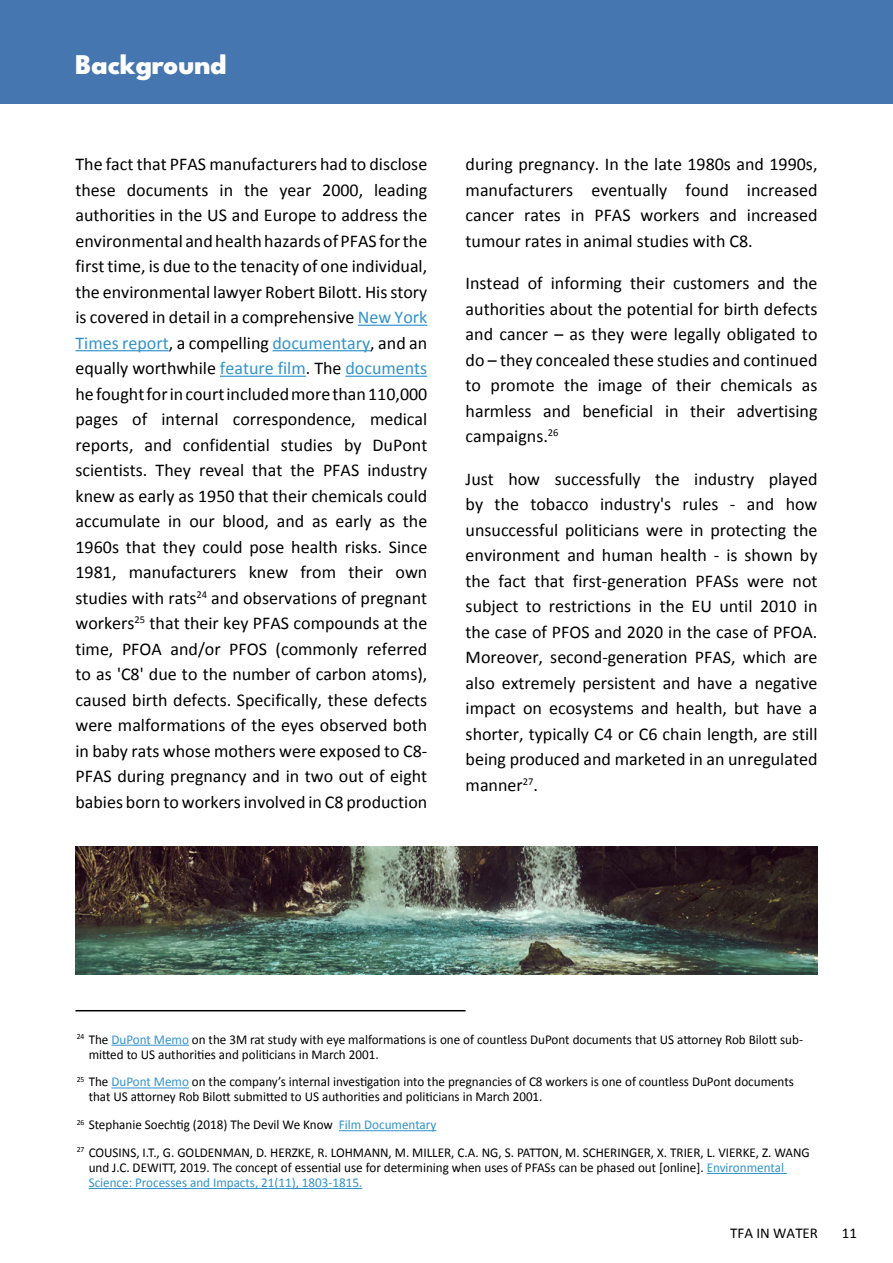
<style>
.page{position:relative;width:893px;height:1263px;background:#fff}
.page>*{position:absolute;margin:0;border:0;box-sizing:border-box;transform-origin:0 0}
.t1{font:800 28.5px "League Spartan";color:#fff}
.t2{font:18px/25.5px "Calibri";color:#000;text-align:justify}
.t3{font:15px "Calibri";color:#000}
.t4{font:13.5px/15px "Calibri";color:#000}
.s1{color:#3193cc}
</style>
<div class="page">
<div style="left:0;top:0;width:893px;height:103px;background:#4676af"></div>
<hr style="left:358px;top:325px;width:69px;height:1px;background:#3193cc">
<hr style="left:75px;top:350px;width:94px;height:1px;background:#3193cc">
<hr style="left:272px;top:350px;width:98px;height:1px;background:#3193cc">
<hr style="left:220px;top:376px;width:86px;height:1px;background:#3193cc">
<hr style="left:345px;top:376px;width:82px;height:1px;background:#3193cc">
<hr style="left:75px;top:1010px;width:391px;height:1px;background:#000">
<hr style="left:111px;top:1045px;width:78px;height:1px;background:#3193cc">
<hr style="left:111px;top:1087px;width:78px;height:1px;background:#3193cc">
<hr style="left:339px;top:1130px;width:97px;height:1px;background:#3193cc">
<hr style="left:707px;top:1173px;width:80px;height:1px;background:#3193cc">
<hr style="left:89px;top:1188px;width:273px;height:1px;background:#3193cc">
<img style="left:75px;top:846px;width:742px;height:128px">
<h1 class="t1" style="left:75px;top:42px;width:153px">Background</h1>
<p class="t2" style="left:75px;top:151px;width:353px">The fact that PFAS manufacturers had to disclose these documents in the year 2000, leading authorities in the US and Europe to address the environmental and health hazards of PFAS for the first time, is due to the tenacity of one individual, the environmental lawyer Robert Bilott. His story is covered in detail in a comprehensive <span class="s1">New York Times report</span>, a compelling <span class="s1">documentary</span>, and an equally worthwhile <span class="s1">feature film</span>. The <span class="s1">documents </span>he fought for in court included more than 110,000 pages of internal correspondence, medical reports, and confidential studies by DuPont scientists. They reveal that the PFAS industry knew as early as 1950 that their chemicals could accumulate in our blood, and as early as the 1960s that they could pose health risks. Since 1981, manufacturers knew from their own studies with rats<sup>24</sup> and observations of pregnant workers<sup>25</sup> that their key PFAS compounds at the time, PFOA and/or PFOS (commonly referred to as 'C8' due to the number of carbon atoms), caused birth defects. Specifically, these defects were malformations of the eyes observed both in baby rats whose mothers were exposed to C8- PFAS during pregnancy and in two out of eight babies born to workers involved in C8 production</p>
<p class="t2" style="left:466px;top:152px;width:353px">during pregnancy. In the late 1980s and 1990s, manufacturers eventually found increased cancer rates in PFAS workers and increased tumour rates in animal studies with C8.</p>
<p class="t2" style="left:466px;top:271px;width:353px">Instead of informing their customers and the authorities about the potential for birth defects and cancer – as they were legally obligated to do – they concealed these studies and continued to promote the image of their chemicals as harmless and beneficial in their advertising campaigns.<sup>26</sup></p>
<p class="t2" style="left:466px;top:466px;width:353px">Just how successfully the industry played by the tobacco industry's rules - and how unsuccessful politicians were in protecting the environment and human health - is shown by the fact that first-generation PFASs were not subject to restrictions in the EU until 2010 in the case of PFOS and 2020 in the case of PFOA.<br>Moreover, second-generation PFAS, which are also extremely persistent and have a negative impact on ecosystems and health, but have a shorter, typically C4 or C6 chain length, are still being produced and marketed in an unregulated manner<sup>27</sup>.</p>
<p class="t4" style="left:89px;top:1032px;width:716px;text-indent:-12px"><sup>24</sup> The <span class="s1">DuPont Memo</span> on the 3M rat study with eye malformations is one of countless DuPont documents that US attorney Rob Bilott sub&shy;mitted to US authorities and politicians in March 2001.</p>
<p class="t4" style="left:89px;top:1074px;width:707px;text-indent:-12px"><sup>25</sup> The <span class="s1">DuPont Memo</span> on the company’s internal investigation into the pregnancies of C8 workers is one of countless DuPont documents that US attorney Rob Bilott submitted to US authorities and politicians in March 2001.</p>
<p class="t4" style="left:77px;top:1111px;width:735px;line-height:27.8px"><sup>26</sup> Stephanie Soechtig (2018) The Devil We Know <span class="s1">Film Documentary<br></span><sup>27</sup> COUSINS, I.T., G. GOLDENMAN, D. HERZKE, R. LOHMANN, M. MILLER, C.A. NG, S. PATTON, M. SCHERINGER, X. TRIER, L. VIERKE, Z. WANG</p>
<p class="t4" style="left:89px;top:1160px;width:697px">und J.C. DEWITT, 2019. The concept of essential use for determining when uses of PFASs can be phased out [online]. <span class="s1">Environmental<br>Science: Processes and Impacts, 21(11), 1803-1815.</span></p>
<p class="t3" style="left:730px;top:1223px;width:89px">TFA IN WATER</p>
<p class="t3" style="left:842px;top:1223px;width:17px">11</p>
</div>
